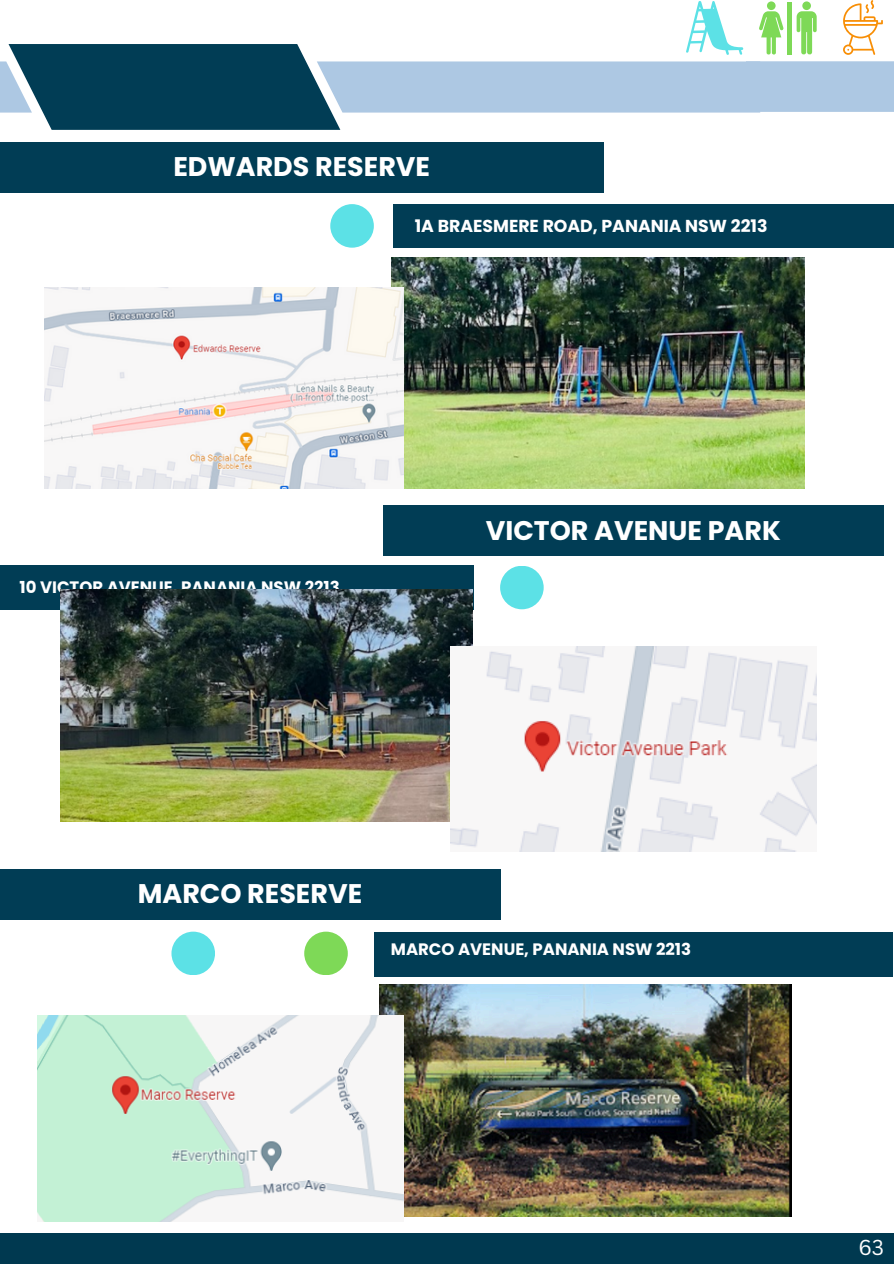
<style>
.page{position:relative;width:894px;height:1264px;background:#fff}
.page>*{position:absolute;margin:0;border:0;box-sizing:border-box;transform-origin:0 0}
.t1{font:700 26.85px "Poppins";color:#fff}
.t2{font:21px "Canva Sans";color:#fff}
.t3{font:700 17.25px "Poppins";color:#fff}
.t4{font:700 16.5px "Poppins";color:#fff}
</style>
<div class="page">
<div style="left:0;top:142px;width:603px;height:50px;background:#013d55"></div>
<div style="left:383px;top:505px;width:500px;height:51px;background:#013d55"></div>
<div style="left:0;top:565px;width:473px;height:44px;background:#013d55"></div>
<div style="left:0;top:869px;width:500px;height:50px;background:#013d55"></div>
<div style="left:374px;top:932px;width:518px;height:44px;background:#013d55"></div>
<div style="left:393px;top:205px;width:500px;height:43px;background:#013d55"></div>
<div style="left:171px;top:931px;width:44px;height:44px;background:#5ce1e6;border-radius:50%"></div>
<div style="left:304px;top:931px;width:44px;height:44px;background:#7ed957;border-radius:50%"></div>
<svg style="left:0;top:0;width:893px;height:130px"></svg>
<img style="left:391px;top:257px;width:413px;height:232px">
<img style="left:44px;top:287px;width:359px;height:202px">
<img style="left:60px;top:590px;width:413px;height:231px">
<img style="left:450px;top:646px;width:365px;height:205px">
<img style="left:379px;top:984px;width:412px;height:232px">
<img style="left:37px;top:1015px;width:366px;height:206px">
<div style="left:0;top:1233px;width:893px;height:30px;background:#003950"></div>
<div style="left:330px;top:204px;width:44px;height:44px;background:#5ce1e6;border-radius:50%"></div>
<div style="left:500px;top:565px;width:43px;height:44px;background:#5ce1e6;border-radius:50%"></div>
<p class="t1" style="left:173px;top:148px;width:258px">EDWARDS RESERVE</p>
<h1 class="t3" style="left:414px;top:214px;width:354px">1A BRAESMERE ROAD, PANANIA NSW 2213</h1>
<p class="t4" style="left:20px;top:575px;width:321px">10 VICTOR AVENUE, PANANIA NSW 2213</p>
<p class="t1" style="left:485px;top:511px;width:296px">VICTOR AVENUE PARK</p>
<p class="t1" style="left:138px;top:875px;width:226px">MARCO RESERVE</p>
<p class="t4" style="left:391px;top:937px;width:302px">MARCO AVENUE, PANANIA NSW 2213</p>
<p class="t2" style="left:858px;top:1232px;width:27px">63</p>
</div>
